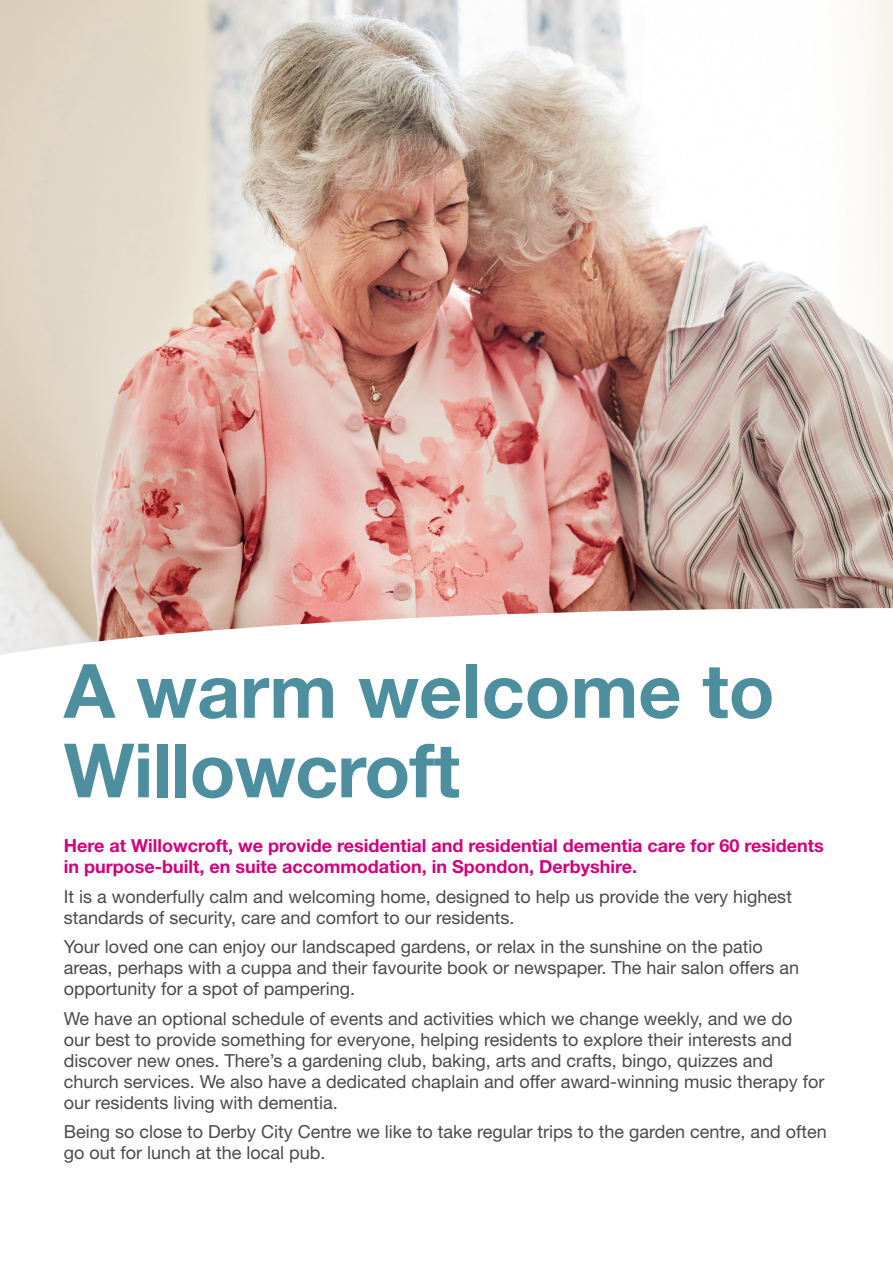
<style>
.page{position:relative;width:893px;height:1263px;background:#fff}
.page>*{position:absolute;margin:0;border:0;box-sizing:border-box;transform-origin:0 0}
.t1{font:700 75px/79.5px "Helvetica Neue";letter-spacing:-.005em;color:#4d8f9f}
.t2{font:18px/21px "Helvetica Neue";color:#4a4a49}
.t3{font:700 18px/21px "Helvetica Neue";color:#d4007f}
</style>
<div class="page">
<img style="left:0;top:0;width:893px;height:608px">
<svg style="left:0;top:608px;width:891px;height:47px"></svg>
<p class="t1" style="left:64px;top:650px;width:712px">A warm welcome to<br>Willowcroft</p>
<p class="t3" style="left:64px;top:835px;width:761px">Here at Willowcroft, we provide residential and residential dementia care for 60 residents in purpose-built, en suite accommodation, in Spondon, Derbyshire.</p>
<p class="t2" style="left:64px;top:886px;width:730px">It is a wonderfully calm and welcoming home, designed to help us provide the very highest standards of security, care and comfort to our residents.</p>
<p class="t2" style="left:64px;top:936px;width:737px">Your loved one can enjoy our landscaped gardens, or relax in the sunshine on the patio areas, perhaps with a cuppa and their favourite book or newspaper. The hair salon offers an opportunity for a spot of pampering.</p>
<p class="t2" style="left:64px;top:1008px;width:762px">We have an optional schedule of events and activities which we change weekly, and we do<br>our best to provide something for everyone, helping residents to explore their interests and discover new ones. There’s a gardening club, baking, arts and crafts, bingo, quizzes and church services. We also have a dedicated chaplain and offer award-winning music therapy for our residents living with dementia.</p>
<p class="t2" style="left:64px;top:1121px;width:765px">Being so close to Derby City Centre we like to take regular trips to the garden centre, and often go out for lunch at the local pub.</p>
</div>
